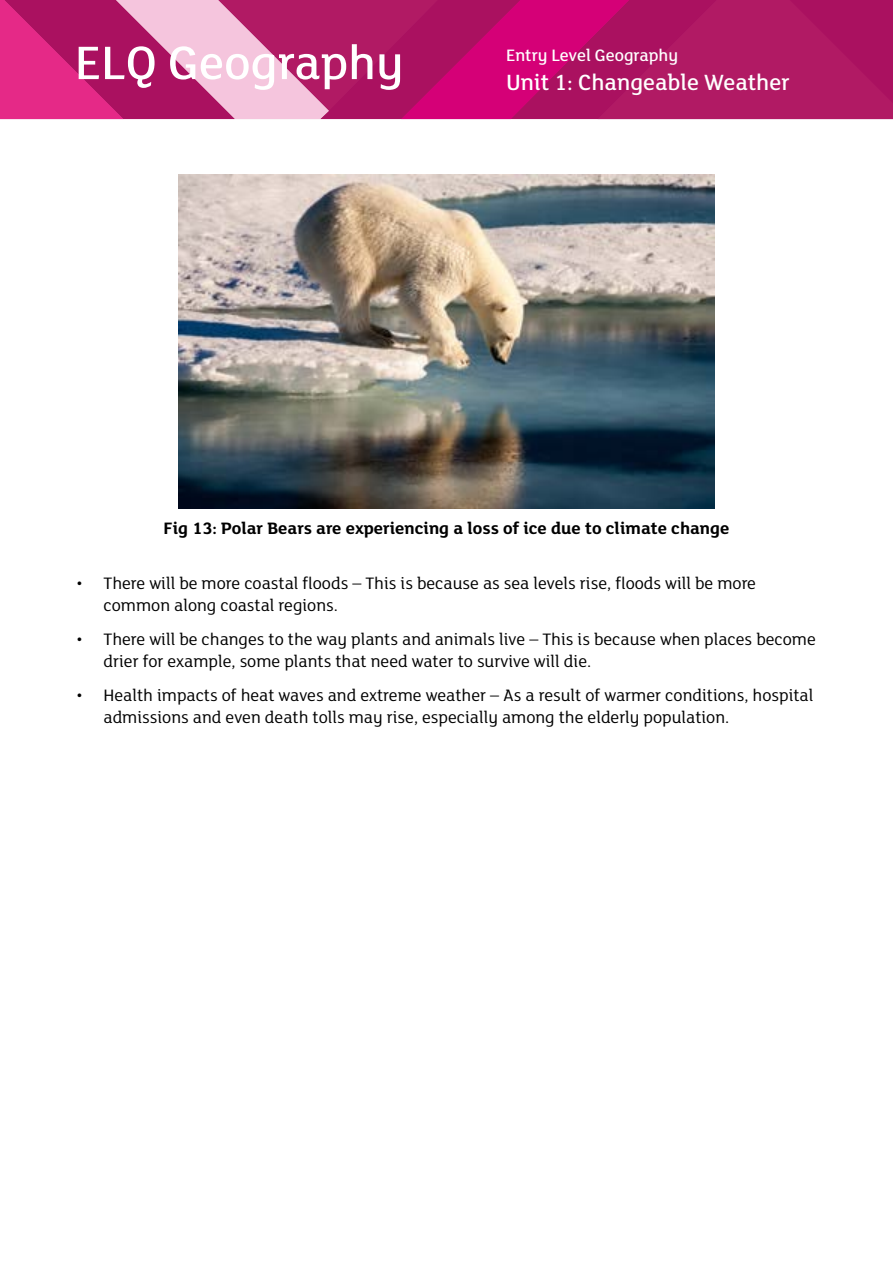
<style>
.page{position:relative;width:893px;height:1263px;background:#fff}
.page>*{position:absolute;margin:0;border:0;box-sizing:border-box;transform-origin:0 0}
.t1{font:500 51px "FS Lola";color:#fff}
.t2{font:500 24px "FS Lola";color:#fff}
.t3{font:18px/21.6px "FS Lola";color:#000}
.t4{font:700 18px "FS Lola";color:#000}
.t5{font:500 18px "FS Lola";color:#fff}
</style>
<div class="page">
<svg style="left:0;top:0;width:893px;height:119px;background:#be2875"></svg>
<img style="left:179px;top:174px;width:535px;height:334px">
<h1 class="t1" style="left:75px;top:29px;width:330px">ELQ Geography</h1>
<p class="t5" style="left:506px;top:43px;width:174px">Entry Level Geography</p>
<h2 class="t2" style="left:506px;top:66px;width:285px">Unit 1: Changeable Weather</h2>
<p class="t4" style="left:164px;top:515px;width:567px">Fig 13: Polar Bears are experiencing a loss of ice due to climate change</p>
<p class="t3" style="left:104px;top:572px;width:654px;text-indent:-27px">• There will be more coastal floods – This is because as sea levels rise, floods will be more common along coastal regions.</p>
<p class="t3" style="left:104px;top:628px;width:714px;text-indent:-27px">• There will be changes to the way plants and animals live – This is because when places become drier for example, some plants that need water to survive will die.</p>
<p class="t3" style="left:104px;top:684px;width:711px;text-indent:-27px">• Health impacts of heat waves and extreme weather – As a result of warmer conditions, hospital admissions and even death tolls may rise, especially among the elderly population.</p>
</div>
